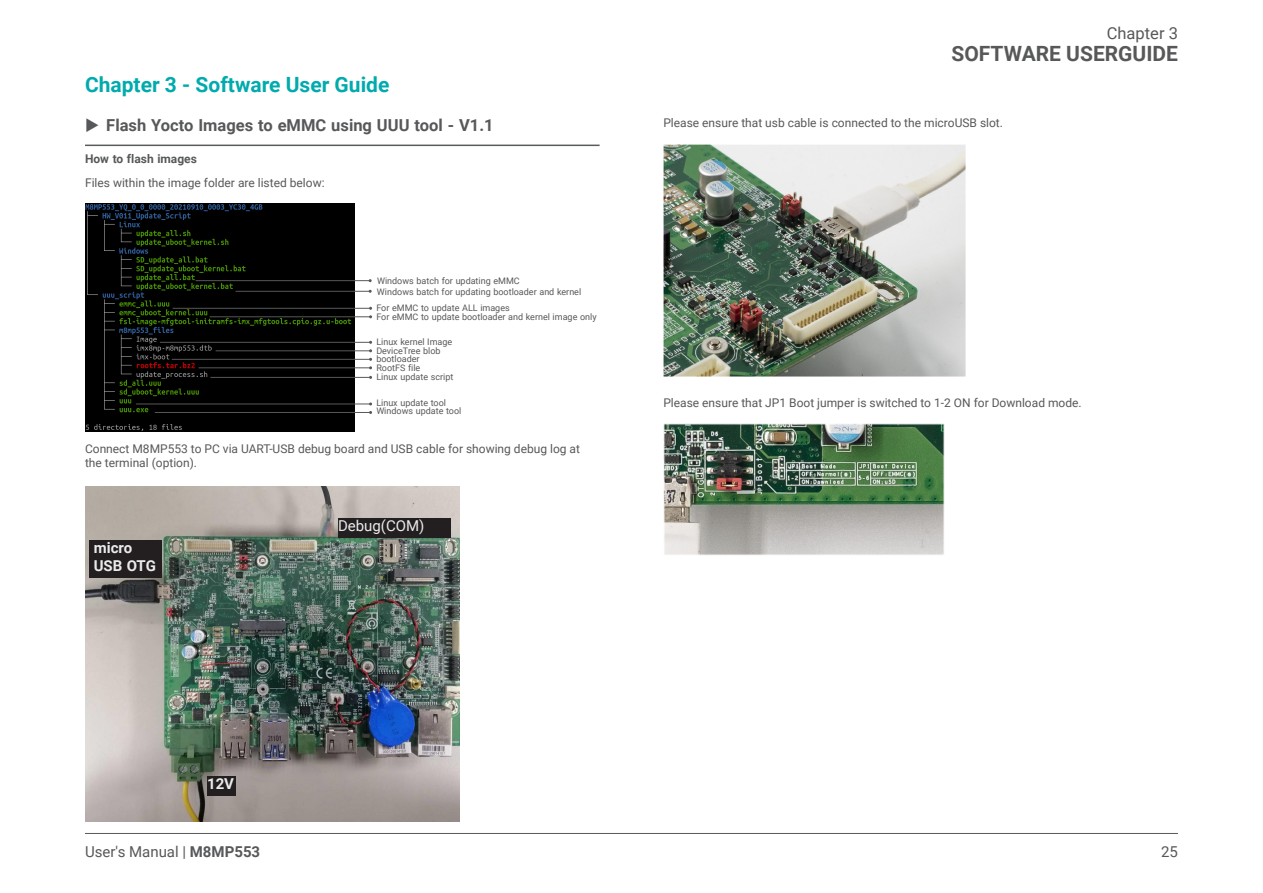
<style>
.page{position:relative;width:1263px;height:893px;background:#fff}
.page>*{position:absolute;margin:0;border:0;box-sizing:border-box;transform-origin:0 0}
.Chapter-Heading{font:700 21px "Roboto";color:#00aaad}
.t1{font:700 21px "Roboto";color:#57585a}
.t2{font:700 16.5px "Roboto";color:#57585a}
.t3{font:16.5px "Roboto";color:#57585a}
.t4{font:15px "Roboto";color:#57585a}
.Heading_3__Not_listed_in_TOC{font:700 15px/18px "Roboto";color:#ebebec}
.Heading_3__Not_listed_in_TOC-2{font:15px "Roboto";color:#ebebec}
.t5{font:12px "Roboto";color:#57585a}
.Body_Text{font:700 12px "Roboto";color:#57585a}
.Body_Text-2{font:9px "Roboto";color:#57585a}
.s1{font-weight:700}
</style>
<div class="page">
<hr style="left:85px;top:833px;width:1093px;height:1px;background:#57585a">
<hr style="left:85px;top:145px;width:515px;height:1px;background:#595a5b">
<img style="left:85px;top:204px;width:270px;height:227px">
<img style="left:85px;top:487px;width:374px;height:334px">
<img style="left:663px;top:144px;width:302px;height:232px">
<img style="left:663px;top:423px;width:281px;height:132px">
<hr style="left:136px;top:404px;width:235px;height:1px;background:#57585a">
<hr style="left:155px;top:412px;width:216px;height:1px;background:#57585a">
<hr style="left:196px;top:280px;width:174px;height:1px;background:#57585a">
<hr style="left:236px;top:291px;width:134px;height:1px;background:#57585a">
<hr style="left:173px;top:308px;width:198px;height:1px;background:#57585a">
<hr style="left:210px;top:316px;width:161px;height:1px;background:#57585a">
<svg style="left:369px;top:307px;width:3px;height:11px"></svg>
<hr style="left:172px;top:359px;width:199px;height:1px;background:#57585a">
<hr style="left:160px;top:342px;width:211px;height:1px;background:#57585a">
<hr style="left:216px;top:350px;width:155px;height:1px;background:#57585a">
<svg style="left:369px;top:341px;width:3px;height:11px"></svg>
<hr style="left:199px;top:367px;width:172px;height:1px;background:#57585a">
<svg style="left:369px;top:358px;width:3px;height:11px"></svg>
<hr style="left:210px;top:377px;width:161px;height:1px;background:#57585a">
<div style="left:338px;top:519px;width:113px;height:19px;background:#231f20"></div>
<div style="left:89px;top:540px;width:72px;height:38px;background:#231f20"></div>
<div style="left:207px;top:776px;width:28px;height:19px;background:#231f20"></div>
<p class="Chapter-Heading" style="left:85px;top:70px;width:306px">Chapter 3 - Software User Guide</p>
<p class="t2" style="left:106px;top:114px;width:389px">Flash Yocto Images to eMMC using UUU tool - V1.1</p>
<p class="Body_Text" style="left:85px;top:151px;width:113px">How to flash images</p>
<p class="t5" style="left:85px;top:174px;width:241px">Files within the image folder are listed below:</p>
<p class="Body_Text-2" style="left:377px;top:274px;width:144px">Windows batch for updating eMMC</p>
<p class="Body_Text-2" style="left:377px;top:286px;width:206px">Windows batch for updating bootloader and kernel</p>
<p class="Body_Text-2" style="left:376px;top:302px;width:135px">For eMMC to update ALL images</p>
<p class="Body_Text-2" style="left:376px;top:310px;width:222px">For eMMC to update bootloader and kernel image only</p>
<p class="Body_Text-2" style="left:376px;top:353px;width:45px">bootloader</p>
<p class="Body_Text-2" style="left:376px;top:336px;width:78px">Linux kernel Image</p>
<p class="Body_Text-2" style="left:376px;top:344px;width:66px">DeviceTree blob</p>
<p class="Body_Text-2" style="left:376px;top:361px;width:46px">RootFS file</p>
<p class="Body_Text-2" style="left:376px;top:371px;width:79px">Linux update script</p>
<p class="t3" style="left:1107px;top:21px;width:73px">Chapter 3</p>
<p class="t1" style="left:951px;top:39px;width:228px">SOFTWARE USERGUIDE</p>
<p class="t5" style="left:663px;top:115px;width:341px">Please ensure that usb cable is connected to the microUSB slot.</p>
<p class="Body_Text-2" style="left:376px;top:396px;width:71px">Linux update tool</p>
<p class="t5" style="left:663px;top:394px;width:420px">Please ensure that JP1 Boot jumper is switched to 1-2 ON for Download mode.</p>
<p class="Body_Text-2" style="left:376px;top:405px;width:87px">Windows update tool</p>
<p class="t5" style="left:85px;top:441px;width:496px">Connect M8MP553 to PC via UART-USB debug board and USB cable for showing debug log at</p>
<p class="t5" style="left:85px;top:454px;width:113px">the terminal (option).</p>
<p class="Heading_3__Not_listed_in_TOC" style="left:94px;top:538px;width:64px">micro<br>USB OTG</p>
<p class="Heading_3__Not_listed_in_TOC" style="left:207px;top:774px;width:29px">12V</p>
<p class="Heading_3__Not_listed_in_TOC-2" style="left:338px;top:516px;width:88px">Debug(COM)</p>
<p class="t4" style="left:85px;top:841px;width:177px">User's Manual | <span class="s1">M8MP553</span></p>
<p class="t4" style="left:1161px;top:841px;width:18px">25</p>
</div>
